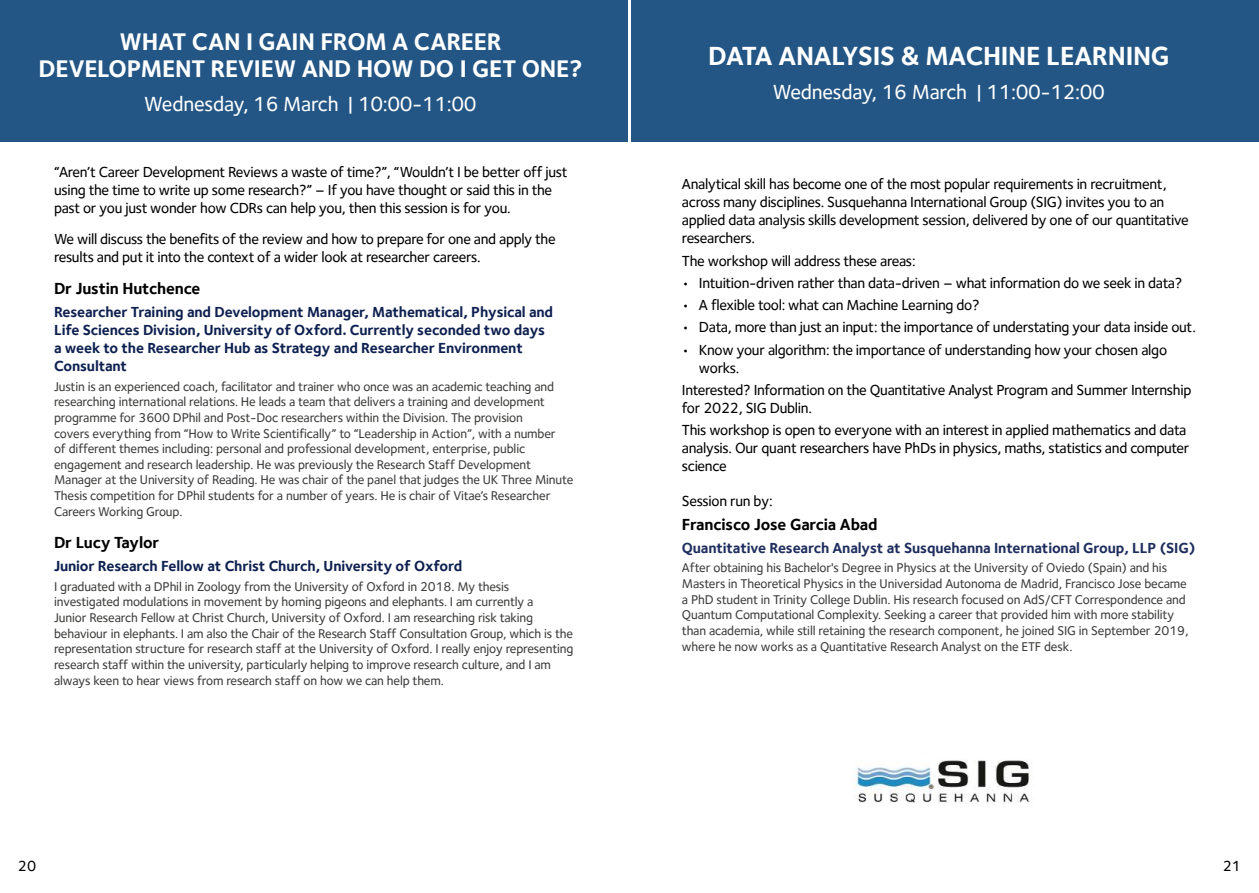
<style>
.page{position:relative;width:1259px;height:893px;background:#fff}
.page>*{position:absolute;margin:0;border:0;box-sizing:border-box;transform-origin:0 0}
.t1{font:700 27px "Foundry Sterling";letter-spacing:-.01em;color:#fff}
.t2{font:700 24.75px/27px "Foundry Sterling";letter-spacing:-.01em;color:#fff;text-align:center}
.t3{font:500 21px "Foundry Sterling";letter-spacing:-.01em;color:#fff}
.t4{font:700 16.5px "Foundry Sterling";letter-spacing:-.01em;color:#000}
.t5{font:500 15px/18px "Foundry Sterling";letter-spacing:-.02em;color:#000}
.t6{font:700 15px/18px "Foundry Sterling";letter-spacing:-.01em;color:#0e2050}
.t7{font:700 15px "Foundry Sterling";letter-spacing:-.01em;color:#1e2d5d}
.t8{font:500 13.05px/15.6px "Foundry Sterling";letter-spacing:-.01em;color:#3c3c3b}
</style>
<div class="page">
<div style="left:0;top:0;width:663px;height:141px;background:#235685"></div>
<div style="left:601px;top:0;width:658px;height:141px;background:#235685"></div>
<img style="left:853px;top:760px;width:180px;height:44px">
<hr style="left:628px;top:0;width:3px;height:149px;background:#fff">
<h2 class="t2" style="left:39px;top:28px;width:545px">WHAT CAN I GAIN FROM A CAREER<br>DEVELOPMENT REVIEW AND HOW DO I GET ONE?</h2>
<h3 class="t3" style="left:144px;top:92px;width:334px">Wednesday, 16 March | 10:00-11:00</h3>
<p class="t5" style="left:54px;top:163px;width:515px">“Aren’t Career Development Reviews a waste of time?”, “Wouldn’t I be better off just using the time to write up some research?” – If you have thought or said this in the past or you just wonder how CDRs can help you, then this session is for you.</p>
<p class="t5" style="left:54px;top:230px;width:503px">We will discuss the benefits of the review and how to prepare for one and apply the results and put it into the context of a wider look at researcher careers.</p>
<p class="t4" style="left:54px;top:279px;width:148px">Dr Justin Hutchence</p>
<p class="t6" style="left:54px;top:302px;width:501px">Researcher Training and Development Manager, Mathematical, Physical and Life Sciences Division, University of Oxford. Currently seconded two days a week to the Researcher Hub as Strategy and Researcher Environment Consultant</p>
<p class="t8" style="left:54px;top:378px;width:521px">Justin is an experienced coach, facilitator and trainer who once was an academic teaching and researching international relations. He leads a team that delivers a training and development programme for 3600 DPhil and Post-Doc researchers within the Division. The provision<br>covers everything from “How to Write Scientifically” to “Leadership in Action”, with a number<br>of different themes including: personal and professional development, enterprise, public engagement and research leadership. He was previously the Research Staff Development Manager at the University of Reading. He was chair of the panel that judges the UK Three Minute Thesis competition for DPhil students for a number of years. He is chair of Vitae’s Researcher Careers Working Group.</p>
<p class="t4" style="left:54px;top:533px;width:107px">Dr Lucy Taylor</p>
<p class="t6" style="left:54px;top:556px;width:410px">Junior Research Fellow at Christ Church, University of Oxford</p>
<p class="t8" style="left:54px;top:578px;width:521px">I graduated with a DPhil in Zoology from the University of Oxford in 2018. My thesis investigated modulations in movement by homing pigeons and elephants. I am currently a<br>Junior Research Fellow at Christ Church, University of Oxford. I am researching risk taking behaviour in elephants. I am also the Chair of the Research Staff Consultation Group, which is the representation structure for research staff at the University of Oxford. I really enjoy representing research staff within the university, particularly helping to improve research culture, and I am always keen to hear views from research staff on how we can help them.</p>
<h1 class="t1" style="left:708px;top:40px;width:463px">DATA ANALYSIS &amp; MACHINE LEARNING</h1>
<h3 class="t3" style="left:772px;top:80px;width:334px">Wednesday, 16 March | 11:00-12:00</h3>
<p class="t5" style="left:682px;top:175px;width:508px">Analytical skill has become one of the most popular requirements in recruitment, across many disciplines. Susquehanna International Group (SIG) invites you to an applied data analysis skills development session, delivered by one of our quantitative researchers.</p>
<p class="t5" style="left:682px;top:251px;width:235px">The workshop will address these areas:</p>
<p class="t5" style="left:682px;top:274px;width:502px">• Intuition-driven rather than data-driven – what information do we seek in data?</p>
<p class="t5" style="left:682px;top:296px;width:299px">• A flexible tool: what can Machine Learning do?</p>
<p class="t5" style="left:682px;top:318px;width:515px">• Data, more than just an input: the importance of understating your data inside out.</p>
<p class="t5" style="left:699px;top:340px;width:469px;text-indent:-17px">• Know your algorithm: the importance of understanding how your chosen algo works.</p>
<p class="t5" style="left:682px;top:381px;width:511px">Interested? Information on the Quantitative Analyst Program and Summer Internship for 2022, SIG Dublin.</p>
<p class="t5" style="left:682px;top:421px;width:509px">This workshop is open to everyone with an interest in applied mathematics and data analysis. Our quant researchers have PhDs in physics, maths, statistics and computer science</p>
<p class="t5" style="left:682px;top:492px;width:92px">Session run by:</p>
<p class="t4" style="left:682px;top:515px;width:197px">Francisco Jose Garcia Abad</p>
<p class="t7" style="left:682px;top:538px;width:515px">Quantitative Research Analyst at Susquehanna International Group, LLP (SIG)</p>
<p class="t8" style="left:682px;top:560px;width:508px">After obtaining his Bachelor's Degree in Physics at the University of Oviedo (Spain) and his Masters in Theoretical Physics in the Universidad Autonoma de Madrid, Francisco Jose became a PhD student in Trinity College Dublin. His research focused on AdS/CFT Correspondence and Quantum Computational Complexity. Seeking a career that provided him with more stability than academia, while still retaining the research component, he joined SIG in September 2019, where he now works as a Quantitative Research Analyst on the ETF desk.</p>
<p class="t5" style="left:18px;top:857px;width:20px">20</p>
<p class="t5" style="left:1222px;top:857px;width:20px">21</p>
</div>
